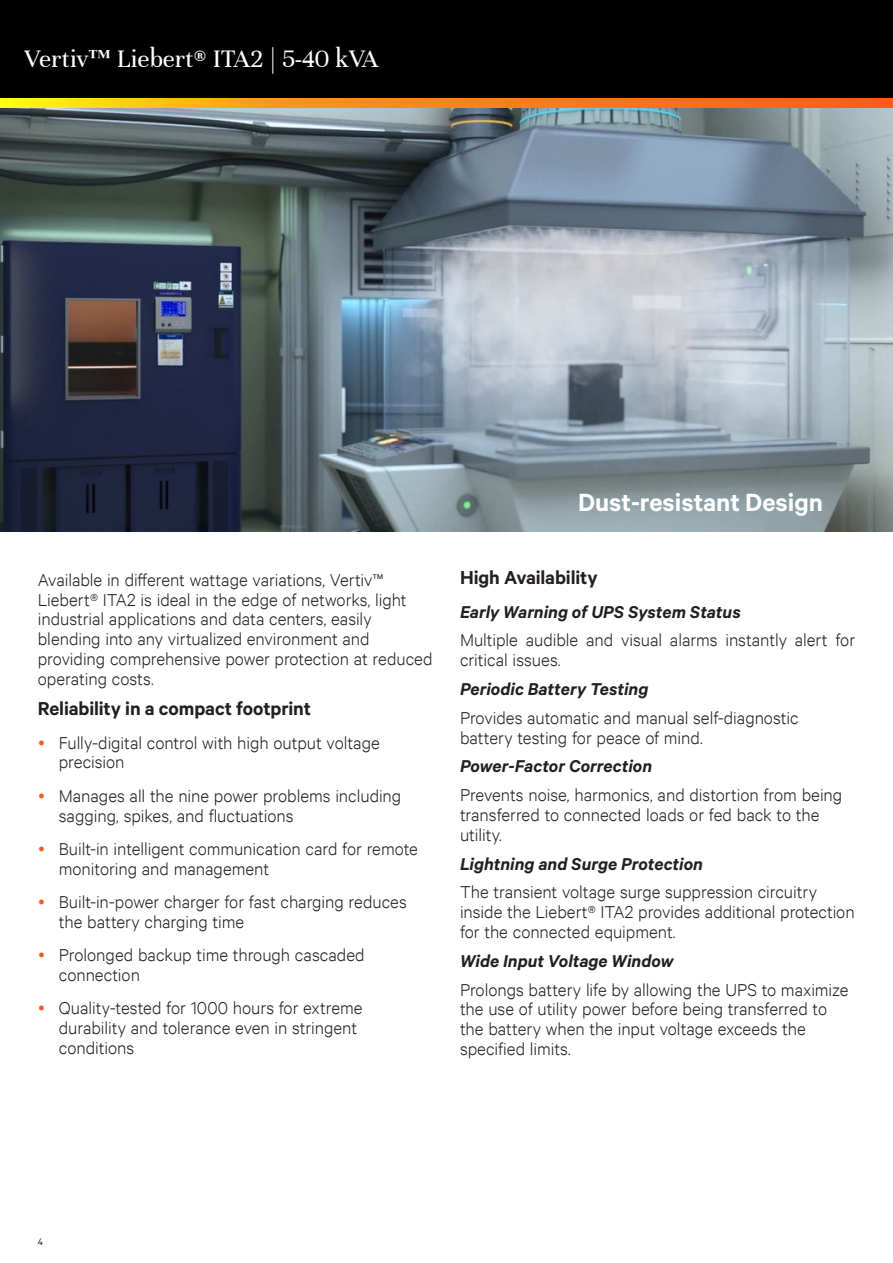
<style>
.page{position:relative;width:893px;height:1263px;background:#fff}
.page>*{position:absolute;margin:0;border:0;box-sizing:border-box;transform-origin:0 0}
.t1{font:27px "Unna";color:#fff}
.Orange_Box_Heading{font:600 24px "Calibre";color:#fff}
.Vertiv_Heading{font:600 18px "Calibre";letter-spacing:-.005em;color:#231f20}
.Vertiv_Body_Text{font:300 16.5px/19.8px "Calibre";color:#231f20}
.Vertiv_Subhead{font:italic 600 16.5px "Calibre";color:#231f20}
.t2{font:9px "Calibre";color:#231f20}
.s1{font-size:28.5px}
</style>
<div class="page">
<div style="left:0;top:0;width:893px;height:108px;background:#000"></div>
<svg style="left:0;top:98px;width:893px;height:11px;background:#f49222"></svg>
<img style="left:0;top:109px;width:893px;height:422px">
<h1 class="t1" style="left:25px;top:43px;width:355px">Vertiv<span class="s1">™</span> Liebert® ITA2 | 5-40 kVA</h1>
<p class="Vertiv_Body_Text" style="left:38px;top:569px;width:396px">Available in different wattage variations, Vertiv™ Liebert® ITA2 is ideal in the edge of networks, light industrial applications and data centers, easily blending into any virtualized environment and providing comprehensive power protection at reduced operating costs.</p>
<p class="Vertiv_Heading" style="left:38px;top:696px;width:275px">Reliability in a compact footprint</p>
<p class="Vertiv_Body_Text" style="left:59px;top:732px;width:323px">Fully-digital control with high output voltage precision</p>
<p class="Vertiv_Body_Text" style="left:59px;top:785px;width:344px">Manages all the nine power problems including sagging, spikes, and fluctuations</p>
<p class="Vertiv_Body_Text" style="left:59px;top:838px;width:361px">Built-in intelligent communication card for remote monitoring and management</p>
<p class="Vertiv_Body_Text" style="left:59px;top:891px;width:350px">Built-in-power charger for fast charging reduces the battery charging time</p>
<p class="Vertiv_Body_Text" style="left:59px;top:944px;width:307px">Prolonged backup time through cascaded connection</p>
<p class="Vertiv_Body_Text" style="left:59px;top:997px;width:305px">Quality-tested for 1000 hours for extreme durability and tolerance even in stringent conditions</p>
<p class="Orange_Box_Heading" style="left:578px;top:486px;width:246px">Dust-resistant Design</p>
<p class="Vertiv_Heading" style="left:460px;top:565px;width:139px">High Availability</p>
<p class="Vertiv_Subhead" style="left:460px;top:600px;width:282px">Early Warning of UPS System Status</p>
<p class="Vertiv_Body_Text" style="left:460px;top:630px;width:397px">Multiple audible and visual alarms instantly alert for critical issues.</p>
<p class="Vertiv_Subhead" style="left:460px;top:677px;width:190px">Periodic Battery Testing</p>
<p class="Vertiv_Body_Text" style="left:460px;top:707px;width:340px">Provides automatic and manual self-diagnostic battery testing for peace of mind.</p>
<p class="Vertiv_Subhead" style="left:460px;top:755px;width:194px">Power-Factor Correction</p>
<p class="Vertiv_Body_Text" style="left:460px;top:784px;width:384px">Prevents noise, harmonics, and distortion from being transferred to connected loads or fed back to the utility.</p>
<p class="Vertiv_Subhead" style="left:460px;top:852px;width:244px">Lightning and Surge Protection</p>
<p class="Vertiv_Body_Text" style="left:460px;top:882px;width:396px">The transient voltage surge suppression circuitry inside the Liebert® ITA2 provides additional protection for the connected equipment.</p>
<p class="Vertiv_Subhead" style="left:460px;top:949px;width:215px">Wide Input Voltage Window</p>
<p class="Vertiv_Body_Text" style="left:460px;top:979px;width:390px">Prolongs battery life by allowing the UPS to maximize the use of utility power before being transferred to the battery when the input voltage exceeds the specified limits.</p>
<p class="t2" style="left:38px;top:1235px;width:7px">4</p>
</div>
